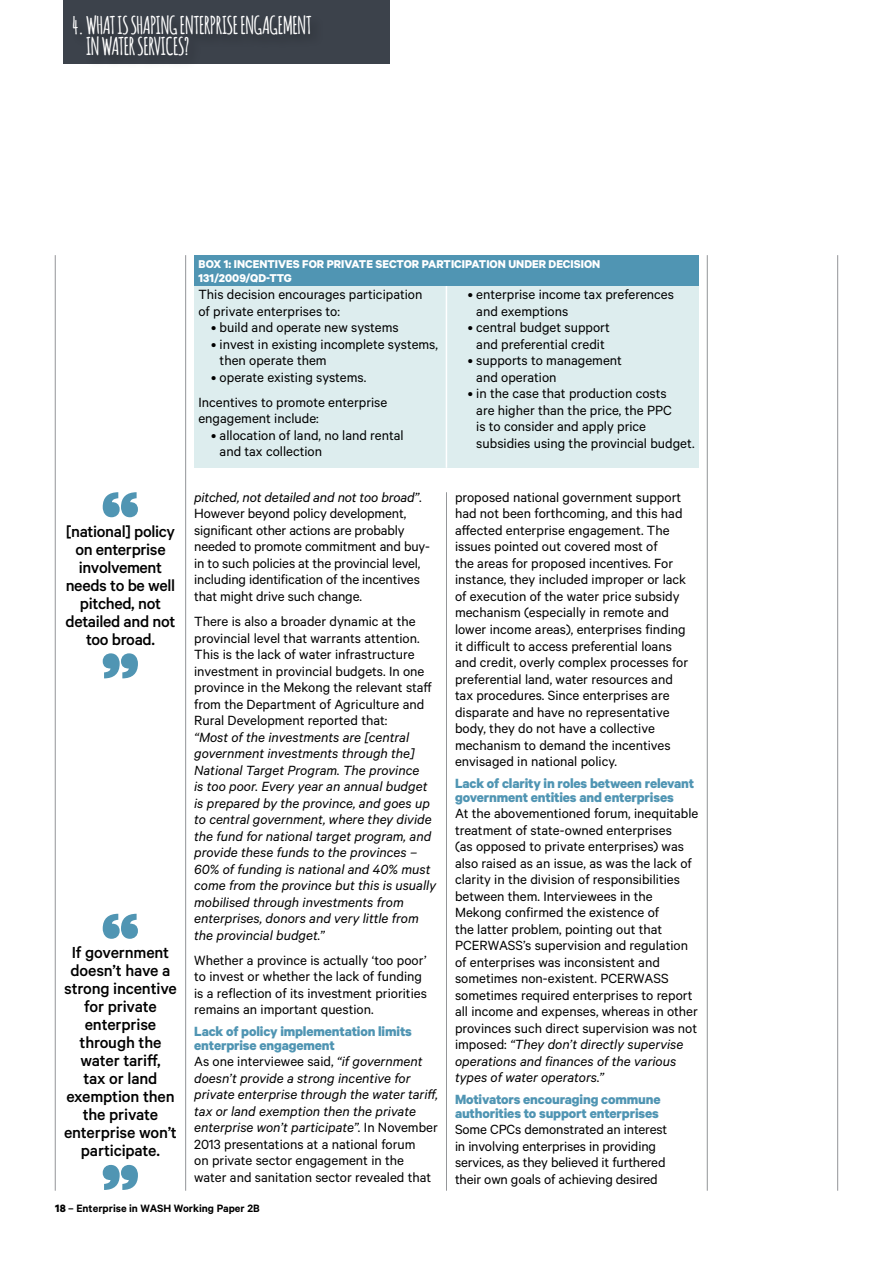
<style>
.page{position:relative;width:893px;height:1263px;background:#fff}
.page>*{position:absolute;margin:0;border:0;box-sizing:border-box;transform-origin:0 0}
.t1{font:700 24px "Amatic";letter-spacing:-.01em;color:#fff}
.t2{font:500 18px/18px "Calibre";letter-spacing:-.015em;color:#000;text-align:center}
.t3{font:15px/16.5px "Calibre";color:#000}
.t4{font:italic 15px/16.5px "Calibre";color:#000}
.t5{font:700 15px/13.5px "Calibre";letter-spacing:-.01em;color:#5095b3}
.t6{font:700 12.75px "Calibre";color:#fff}
.t7{font:600 12px "Calibre";color:#000}
.s1{font-style:italic}
.s2{font-style:normal}
.s3{font-weight:700}
</style>
<div class="page">
<hr style="left:185px;top:255px;width:1px;height:936px;background:#939598">
<hr style="left:55px;top:255px;width:1px;height:936px;background:#939598">
<hr style="left:707px;top:255px;width:1px;height:936px;background:#939598">
<hr style="left:837px;top:255px;width:1px;height:936px;background:#939598">
<hr style="left:446px;top:492px;width:1px;height:699px;background:#939598">
<div style="left:64px;top:0;width:326px;height:64px;background:#3c424b"></div>
<svg style="left:103px;top:914px;width:35px;height:25px"></svg>
<svg style="left:103px;top:1165px;width:35px;height:25px"></svg>
<div style="left:71px;top:15px;width:254px;height:55px;background:#000;opacity:.3"></div>
<div style="left:194px;top:286px;width:505px;height:182px;background:#ddedee"></div>
<hr style="left:446px;top:239px;width:1px;height:229px;background:#fff">
<div style="left:194px;top:255px;width:505px;height:31px;background:#5095b3"></div>
<svg style="left:103px;top:492px;width:35px;height:25px"></svg>
<svg style="left:103px;top:653px;width:35px;height:25px"></svg>
<h1 class="t1" style="left:72px;top:8px;width:79px">4. WHAT IS SHAPING</h1>
<h1 class="t1" style="left:180px;top:8px;width:7px">ENTERPRISE</h1>
<h1 class="t1" style="left:240px;top:8px;width:8px">ENGAGE</h1>
<h1 class="t1" style="left:283px;top:8px;width:17px">MENT</h1>
<h1 class="t1" style="left:86px;top:29px;width:105px">INWATER SERVICES?</h1>
<p class="t6" style="left:199px;top:256px;width:231px">Box 1: Incentives for private sector participati</p>
<p class="t6" style="left:490px;top:256px;width:80px">on under Decisi</p>
<p class="t6" style="left:584px;top:256px;width:18px">on</p>
<p class="t6" style="left:199px;top:270px;width:80px">131/2009/QD-TTG</p>
<p class="t2" style="left:66px;top:522px;width:111px">[national] policy on enterprise involvement needs to be well pitched, not detailed and not too broad.</p>
<p class="t2" style="left:64px;top:943px;width:114px">If government doesn’t have a strong incentive for private enterprise through the water tariff,<br>tax or land exemption then the private enterprise won’t participate.</p>
<p class="t3" style="left:198px;top:286px;width:225px">This decision encourages participation of private enterprises to:</p>
<p class="t3" style="left:211px;top:319px;width:189px">• build and operate new systems</p>
<p class="t3" style="left:220px;top:335px;width:220px;text-indent:-8px">• invest in existing incomplete systems, then operate them</p>
<p class="t3" style="left:198px;top:364px;width:190px;line-height:25px;text-align:center">• operate existing systems.<br>Incentives to promote enterprise</p>
<p class="t3" style="left:198px;top:410px;width:122px">engagement include:</p>
<p class="t3" style="left:220px;top:426px;width:186px;text-indent:-8px">• allocation of land, no land rental and tax collection</p>
<p class="t3" style="left:194px;top:488px;width:237px"><span class="s1">pitched, not detailed and not too broad”</span>.<br>However beyond policy development, significant other actions are probably needed to promote commitment and buy&shy;in to such policies at the provincial level, including identification of the incentives that might drive such change.</p>
<p class="t3" style="left:194px;top:612px;width:239px">There is also a broader dynamic at the provincial level that warrants attention.<br>This is the lack of water infrastructure investment in provincial budgets. In one province in the Mekong the relevant staff from the Department of Agriculture and Rural Development reported that:</p>
<p class="t4" style="left:194px;top:728px;width:243px">“Most of the investments are [central government investments through the] National Target Program. The province<br>is too poor. Every year an annual budget is prepared by the province, and goes up to central government, where they divide the fund for national target program, and provide these funds to the provinces – 60% of funding is national and 40% must come from the province but this is usually mobilised through investments from enterprises, donors and very little from the provincial budget.”</p>
<p class="t3" style="left:194px;top:951px;width:234px">Whether a province is actually ‘too poor’ to invest or whether the lack of funding is a reflection of its investment priorities remains an important question.</p>
<p class="t5" style="left:194px;top:1024px;width:219px">Lack of policy implementation limits enterprise engagement</p>
<p class="t4" style="left:194px;top:1052px;width:245px"><span class="s2">As one interviewee said,</span> “if government doesn’t provide a strong incentive for private enterprise through the water tariff, tax or land exemption then the private enterprise won’t participate”. <span class="s2">In November 2013 presentations at a national forum<br>on private sector engagement in the water and sanitation sector revealed that</span></p>
<p class="t7" style="left:55px;top:1201px;width:206px"><span class="s3">18</span> – Enterprise in WASH Working Paper 2B</p>
<p class="t3" style="left:476px;top:286px;width:199px;text-indent:-8px">• enterprise income tax preferences and exemptions</p>
<p class="t3" style="left:468px;top:319px;width:144px;text-align:center">• central budget support and preferential credit</p>
<p class="t3" style="left:476px;top:352px;width:147px;text-indent:-8px">• supports to management and operation</p>
<p class="t3" style="left:476px;top:385px;width:220px;text-indent:-8px">• in the case that production costs<br>are higher than the price, the PPC<br>is to consider and apply price subsidies using the provincial budget.</p>
<p class="t3" style="left:455px;top:488px;width:235px">proposed national government support had not been forthcoming, and this had affected enterprise engagement. The issues pointed out covered most of<br>the areas for proposed incentives. For instance, they included improper or lack of execution of the water price subsidy mechanism (especially in remote and lower income areas), enterprises finding it difficult to access preferential loans and credit, overly complex processes for preferential land, water resources and tax procedures. Since enterprises are disparate and have no representative body, they do not have a collective mechanism to demand the incentives envisaged in national policy.</p>
<p class="t5" style="left:455px;top:776px;width:241px">Lack of clarity in roles between relevant government entities and enterprises</p>
<p class="t3" style="left:455px;top:804px;width:245px">At the abovementioned forum, inequitable treatment of state-owned enterprises<br>(as opposed to private enterprises) was also raised as an issue, as was the lack of clarity in the division of responsibilities between them. Interviewees in the Mekong confirmed the existence of<br>the latter problem, pointing out that PCERWASS’s supervision and regulation of enterprises was inconsistent and sometimes non-existent. PCERWASS sometimes required enterprises to report all income and expenses, whereas in other provinces such direct supervision was not imposed: <span class="s1">“They don’t directly supervise operations and finances of the various types of water operators.”</span></p>
<p class="t5" style="left:455px;top:1092px;width:207px">Motivators encouraging commune authorities to support enterprises</p>
<p class="t3" style="left:455px;top:1120px;width:214px">Some CPCs demonstrated an interest in involving enterprises in providing services, as they believed it furthered their own goals of achieving desired</p>
</div>
